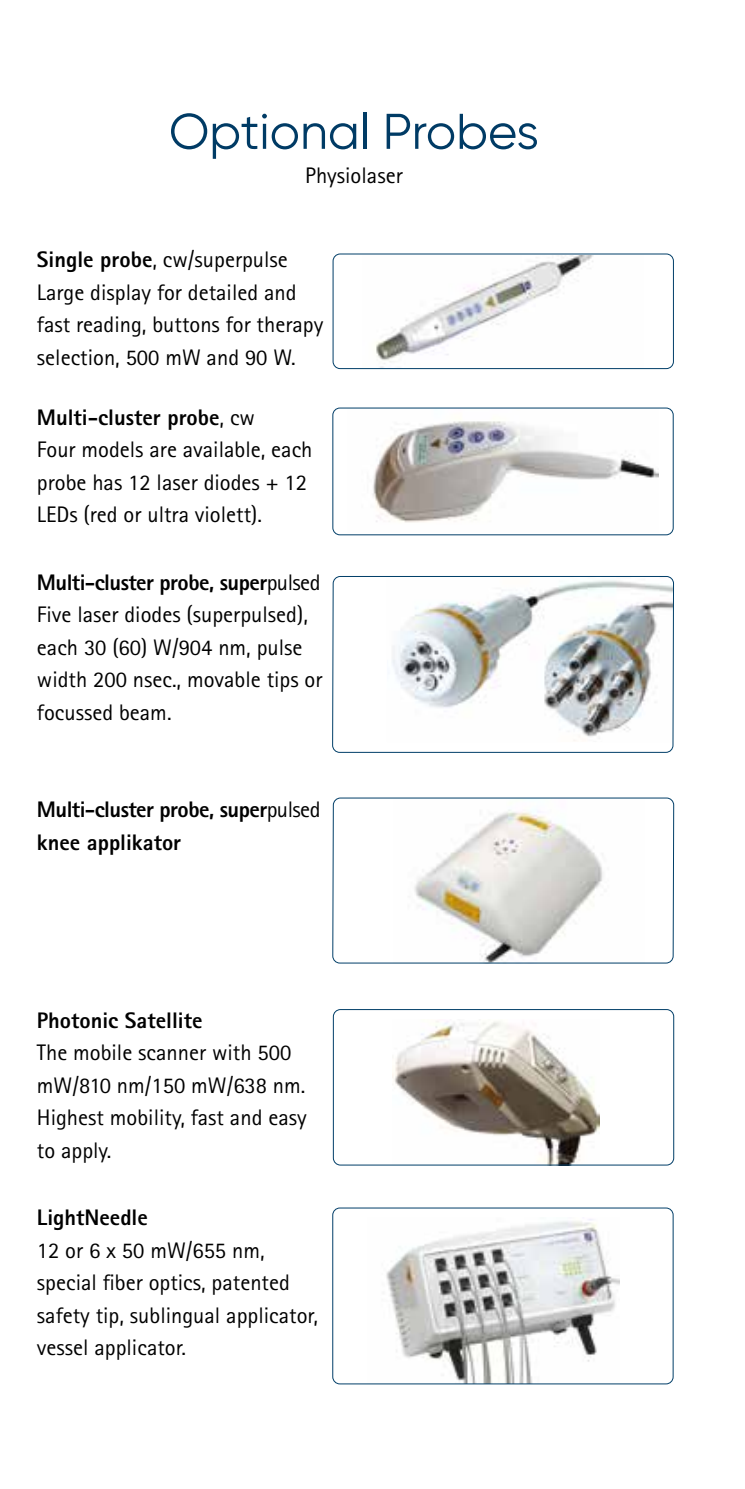
<style>
.page{position:relative;width:745px;height:1489px;background:#fff}
.page>*{position:absolute;margin:0;border:0;box-sizing:border-box;transform-origin:0 0}
.t1{font:50px "Gilroy";color:#003b65}
.t2{font:22.5px/32.5px "Rotis Sans Serif Std";color:#000}
.t3{font:800 22.5px/32.5px "Rotis Sans Serif Std";letter-spacing:-.025em;color:#000}
.t4{font:800 22.5px "Rotis Sans Serif Std";color:#000}
.s1{font-weight:800}
.s2{font-weight:400}
</style>
<div class="page">
<img style="left:376px;top:256px;width:217px;height:111px">
<div style="left:332px;top:254px;width:341px;height:115px;border:1px solid #003e68;border-radius:7px"></div>
<img style="left:386px;top:1219px;width:233px;height:163px">
<div style="left:332px;top:1207px;width:341px;height:177px;border:1px solid #003e68;border-radius:7px"></div>
<img style="left:372px;top:421px;width:286px;height:102px">
<div style="left:332px;top:408px;width:341px;height:127px;border:1px solid #003e68;border-radius:7px"></div>
<img style="left:393px;top:1021px;width:206px;height:142px">
<div style="left:333px;top:1009px;width:340px;height:156px;border:1px solid #003e68;border-radius:7px"></div>
<img style="left:392px;top:576px;width:281px;height:165px">
<div style="left:332px;top:576px;width:341px;height:176px;border:1px solid #003e68;border-radius:7px"></div>
<img style="left:414px;top:810px;width:189px;height:151px">
<div style="left:332px;top:797px;width:341px;height:166px;border:1px solid #003e68;border-radius:7px"></div>
<h1 class="t1" style="left:169px;top:101px;width:371px">Optional Probes</h1>
<p class="t2" style="left:305px;top:158px;width:99px">Physiolaser</p>
<p class="t2" style="left:37px;top:243px;width:288px"><span class="s1">Single probe</span>, cw/superpulse<br>Large display for detailed and fast reading, buttons for therapy selection, 500 mW and 90 W.</p>
<p class="t2" style="left:37px;top:401px;width:277px"><span class="s1">Multi-cluster probe</span>, cw<br>Four models are available, each probe has 12 laser diodes + 12<br>LEDs (red or ultra violett).</p>
<p class="t2" style="left:37px;top:566px;width:287px"><span class="s1">Multi-cluster probe, super</span>pulsed<br>Five laser diodes (superpulsed), each 30 (60) W/904 nm, pulse width 200 nsec., movable tips or focussed beam.</p>
<p class="t3" style="left:37px;top:793px;width:285px">Multi-cluster probe, super<span class="s2">pulsed </span>knee applikator</p>
<p class="t4" style="left:37px;top:1005px;width:167px">Photonic Satellite</p>
<p class="t2" style="left:37px;top:1036px;width:271px">The mobile scanner with 500 mW/810 nm/150 mW/638 nm.<br>Highest mobility, fast and easy to apply.</p>
<p class="t4" style="left:37px;top:1203px;width:112px">LightNeedle</p>
<p class="t2" style="left:37px;top:1233px;width:282px">12 or 6 x 50 mW/655 nm, special fiber optics, patented safety tip, sublingual applicator, vessel applicator.</p>
</div>
